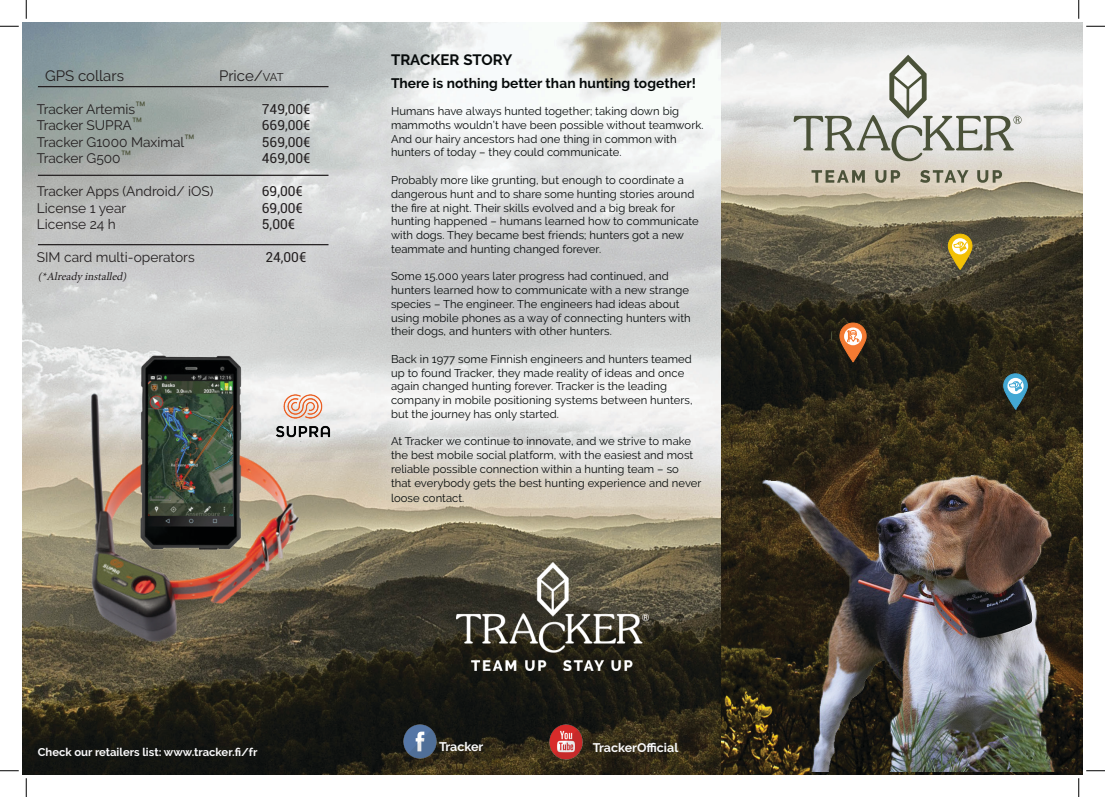
<style>
.page{position:relative;width:1105px;height:797px;background:#fff}
.page>*{position:absolute;margin:0;border:0;box-sizing:border-box;transform-origin:0 0}
.t1{font:15px "Raleway";color:#231f20}
.t2{font:700 15px "Raleway";color:#060a0a}
.t3{font:13.75px "Raleway";color:#231f20}
.t4{font:13.75px "Roboto";color:#231f20}
.t5{font:700 13.75px "Raleway";letter-spacing:.005em;color:#060a0a}
.t6{font:700 12.5px "Raleway";color:#f8f8f9}
.t7{font:11.25px/13.8px "Raleway";letter-spacing:.005em;color:#060a0a}
.t8{font:700 11.25px "Raleway";color:#f8f8f9}
.t9{font:italic 11.25px "Minion Pro";color:#231f20}
.s1{font-size:11.25px}
.s2{font-family:"Roboto";font-size:17.5px;color:#4c5339}
</style>
<div class="page">
<img style="left:23px;top:23px;width:1059px;height:751px">
<img style="left:403px;top:724px;width:34px;height:35px">
<img style="left:548px;top:724px;width:35px;height:36px">
<svg style="left:794px;top:55px;width:227px;height:106px"></svg>
<svg style="left:811px;top:170px;width:191px;height:13px;background:#a7a490"></svg>
<img style="left:743px;top:432px;width:317px;height:339px">
<svg style="left:832px;top:322px;width:1px;height:40px"></svg>
<svg style="left:839px;top:322px;width:28px;height:40px"></svg>
<svg style="left:1003px;top:373px;width:25px;height:37px"></svg>
<svg style="left:948px;top:234px;width:24px;height:36px"></svg>
<hr style="left:38px;top:86px;width:290px;height:1px;background:#231f20">
<hr style="left:38px;top:175px;width:290px;height:1px;background:#231f20">
<hr style="left:38px;top:244px;width:290px;height:1px;background:#231f20">
<img style="left:76px;top:350px;width:232px;height:303px">
<img style="left:248px;top:383px;width:103px;height:58px">
<img style="left:456px;top:562px;width:193px;height:108px">
<svg style="left:0;top:25px;width:19px;height:2px"></svg>
<svg style="left:1086px;top:25px;width:19px;height:2px"></svg>
<svg style="left:0;top:770px;width:19px;height:1px"></svg>
<svg style="left:1086px;top:770px;width:19px;height:1px"></svg>
<svg style="left:25px;top:0;width:2px;height:19px"></svg>
<svg style="left:25px;top:778px;width:2px;height:19px"></svg>
<svg style="left:1078px;top:0;width:1px;height:19px"></svg>
<svg style="left:1078px;top:778px;width:1px;height:19px"></svg>
<p class="t1" style="left:45px;top:67px;width:80px">GPS collars</p>
<p class="t1" style="left:219px;top:67px;width:66px">Price/<span class="s1">VAT</span></p>
<p class="t3" style="left:37px;top:101px;width:111px">Tracker Artemis<span class="s2">™</span></p>
<p class="t4" style="left:262px;top:99px;width:50px">749,00€</p>
<p class="t3" style="left:37px;top:117px;width:108px">Tracker SUPRA<span class="s2">™</span></p>
<p class="t4" style="left:262px;top:116px;width:50px">669,00€</p>
<p class="t3" style="left:37px;top:134px;width:160px">Tracker G1000 Maximal<span class="s2">™</span></p>
<p class="t4" style="left:262px;top:132px;width:50px">569,00€</p>
<p class="t3" style="left:37px;top:150px;width:96px">Tracker G500<span class="s2">™</span></p>
<p class="t4" style="left:262px;top:149px;width:50px">469,00€</p>
<p class="t3" style="left:37px;top:183px;width:178px">Tracker Apps (Android/ iOS)</p>
<p class="t4" style="left:262px;top:182px;width:42px">69,00€</p>
<p class="t3" style="left:37px;top:200px;width:91px">License 1 year</p>
<p class="t4" style="left:262px;top:198px;width:42px">69,00€</p>
<p class="t3" style="left:37px;top:216px;width:81px">License 24 h</p>
<p class="t4" style="left:262px;top:215px;width:35px">5,00€</p>
<p class="t3" style="left:37px;top:249px;width:159px">SIM card multi-operators</p>
<p class="t4" style="left:265px;top:248px;width:42px">24,00€</p>
<p class="t9" style="left:38px;top:269px;width:93px">(*Alreadyinstalled)</p>
<p class="t2" style="left:391px;top:51px;width:123px">TRACKER STORY</p>
<p class="t5" style="left:391px;top:75px;width:306px">There is nothing better than hunting together!</p>
<p class="t7" style="left:391px;top:104px;width:314px">Humans have always hunted together; taking down big mammoths wouldn’t have been possible without teamwork.<br>And our hairy ancestors had one thing in common with</p>
<p class="t7" style="left:391px;top:146px;width:232px">hunters of today – they could communicate.</p>
<p class="t7" style="left:391px;top:173px;width:305px">Probably more like grunting, but enough to coordinate a dangerous hunt and to share some hunting stories around the fire at night. Their skills evolved and a big break for</p>
<p class="t7" style="left:391px;top:214px;width:309px">hunting happened – humans learned how to communicate with dogs. They became best friends; hunters got a new teammate and hunting changed forever.</p>
<p class="t7" style="left:391px;top:269px;width:301px">Some 15.000 years later progress had continued, and hunters learned how to communicate with a new strange species – The engineer. The engineers had ideas about using mobile phones as a way of connecting hunters with their dogs, and hunters with other hunters.</p>
<p class="t7" style="left:391px;top:352px;width:302px">Back in 1977 some Finnish engineers and hunters teamed up to found Tracker, they made reality of ideas and once again changed hunting forever. Tracker is the leading</p>
<p class="t7" style="left:391px;top:393px;width:303px">company in mobile positioning systems between hunters, but the journey has only started.</p>
<p class="t7" style="left:391px;top:434px;width:312px">At Tracker we continue to innovate, and we strive to make the best mobile social platform, with the easiest and most reliable possible connection within a hunting team – so that everybody gets the best hunting experience and never</p>
<p class="t7" style="left:391px;top:491px;width:75px">loose contact.</p>
<p class="t8" style="left:38px;top:745px;width:221px">Check our retailers list: www.tracker.fi/fr</p>
<p class="t6" style="left:439px;top:740px;width:46px">Tracker</p>
<p class="t6" style="left:593px;top:740px;width:87px">TrackerOfficial</p>
</div>
